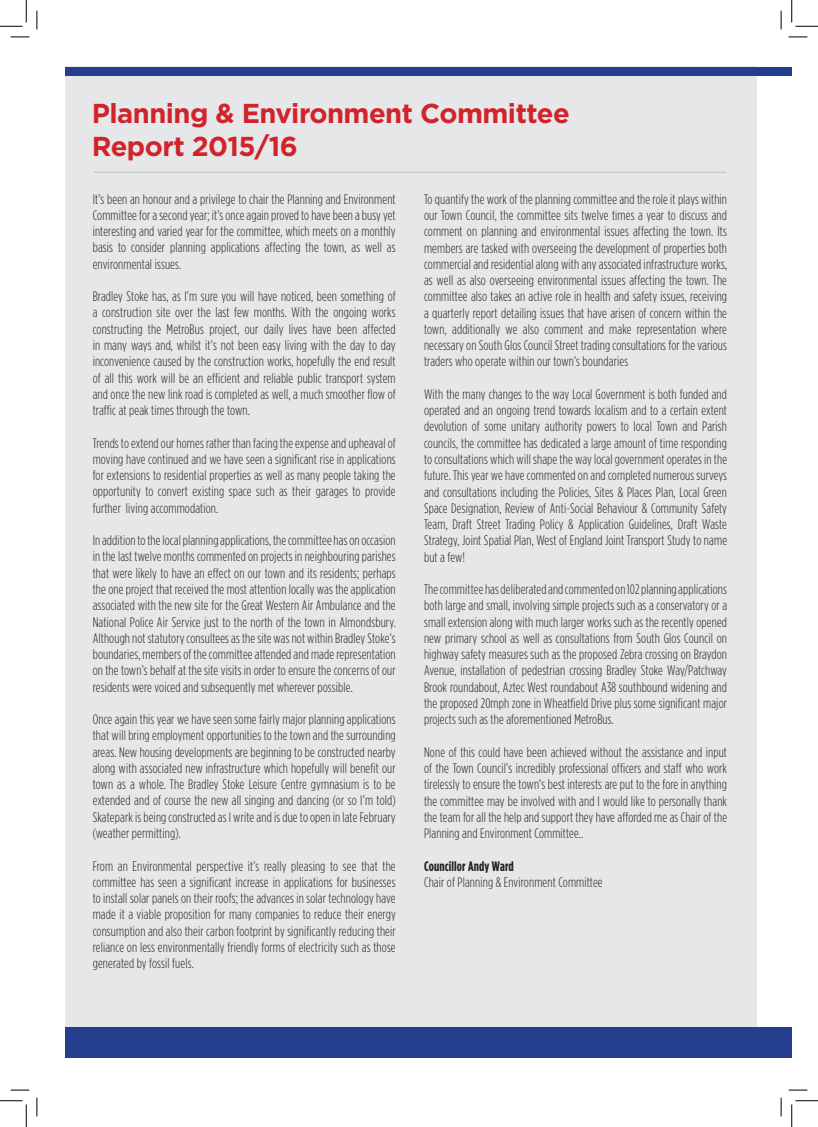
<style>
.page{position:relative;width:818px;height:1127px;background:#fff}
.page>*{position:absolute;margin:0;border:0;box-sizing:border-box;transform-origin:0 0}
.t1{font:700 27.38px/32.8px "Gotham HTF";letter-spacing:-.02em;color:#d1232a}
.t2{font:300 condensed 13.75px/16.2px "Gotham HTF";letter-spacing:.01em;color:#231f20;text-align:justify}
.t3{font:700 condensed 13.75px "Gotham HTF";letter-spacing:.01em;color:#231f20}
</style>
<div class="page">
<div style="left:65px;top:66px;width:691px;height:967px;background:#e6e7e9"></div>
<div style="left:65px;top:1026px;width:727px;height:30px;background:#253f8e"></div>
<hr style="left:94px;top:172px;width:632px;height:1px;background:#c7c8ca">
<div style="left:65px;top:67px;width:727px;height:9px;background:#253f8e"></div>
<svg style="left:11px;top:36px;width:18px;height:2px"></svg>
<svg style="left:788px;top:36px;width:19px;height:2px"></svg>
<svg style="left:11px;top:1089px;width:18px;height:1px"></svg>
<svg style="left:788px;top:1089px;width:19px;height:1px"></svg>
<svg style="left:36px;top:11px;width:2px;height:18px"></svg>
<svg style="left:36px;top:1097px;width:2px;height:18px"></svg>
<svg style="left:780px;top:11px;width:2px;height:18px"></svg>
<svg style="left:780px;top:1097px;width:2px;height:18px"></svg>
<svg style="left:0;top:0;width:27px;height:27px"></svg>
<svg style="left:0;top:1100px;width:27px;height:26px"></svg>
<svg style="left:791px;top:0;width:27px;height:27px"></svg>
<svg style="left:791px;top:1100px;width:27px;height:26px"></svg>
<h1 class="t1" style="left:92px;top:96px;width:479px">Planning &amp; Environment Committee<br>Report 2015/16</h1>
<p class="t2" style="left:93px;top:190px;width:304px">It’s been an honour and a privilege to chair the Planning and Environment Committee for a second year; it’s once again proved to have been a busy yet interesting and varied year for the committee, which meets on a monthly basis to consider planning applications affecting the town, as well as environmental issues.</p>
<p class="t2" style="left:93px;top:288px;width:305px">Bradley Stoke has, as I’m sure you will have noticed, been something of a construction site over the last few months. With the ongoing works constructing the MetroBus project, our daily lives have been affected in many ways and, whilst it’s not been easy living with the day to day inconvenience caused by the construction works, hopefully the end result of all this work will be an efficient and reliable public transport system and once the new link road is completed as well, a much smoother flow of traffic at peak times through the town.</p>
<p class="t2" style="left:93px;top:434px;width:305px">Trends to extend our homes rather than facing the expense and upheaval of moving have continued and we have seen a significant rise in applications for extensions to residential properties as well as many people taking the opportunity to convert existing space such as their garages to provide further living accommodation.</p>
<p class="t2" style="left:93px;top:532px;width:305px">In addition to the local planning applications, the committee has on occasion in the last twelve months commented on projects in neighbouring parishes that were likely to have an effect on our town and its residents; perhaps the one project that received the most attention locally was the application associated with the new site for the Great Western Air Ambulance and the National Police Air Service just to the north of the town in Almondsbury.<br>Although not statutory consultees as the site was not within Bradley Stoke’s boundaries, members of the committee attended and made representation on the town’s behalf at the site visits in order to ensure the concerns of our residents were voiced and subsequently met wherever possible.</p>
<p class="t2" style="left:93px;top:710px;width:305px">Once again this year we have seen some fairly major planning applications that will bring employment opportunities to the town and the surrounding areas. New housing developments are beginning to be constructed nearby along with associated new infrastructure which hopefully will benefit our town as a whole. The Bradley Stoke Leisure Centre gymnasium is to be extended and of course the new all singing and dancing (or so I’m told)<br>Skatepark is being constructed as I write and is due to open in late February (weather permitting).</p>
<p class="t2" style="left:93px;top:857px;width:305px">From an Environmental perspective it’s really pleasing to see that the committee has seen a significant increase in applications for businesses to install solar panels on their roofs; the advances in solar technology have made it a viable proposition for many companies to reduce their energy consumption and also their carbon footprint by significantly reducing their reliance on less environmentally friendly forms of electricity such as those generated by fossil fuels.</p>
<p class="t2" style="left:424px;top:191px;width:305px">To quantify the work of the planning committee and the role it plays within our Town Council, the committee sits twelve times a year to discuss and comment on planning and environmental issues affecting the town. Its members are tasked with overseeing the development of properties both commercial and residential along with any associated infrastructure works, as well as also overseeing environmental issues affecting the town. The committee also takes an active role in health and safety issues, receiving a quarterly report detailing issues that have arisen of concern within the town, additionally we also comment and make representation where necessary on South Glos Council Street trading consultations for the various traders who operate within our town’s boundaries</p>
<p class="t2" style="left:424px;top:386px;width:305px">With the many changes to the way Local Government is both funded and operated and an ongoing trend towards localism and to a certain extent devolution of some unitary authority powers to local Town and Parish councils, the committee has dedicated a large amount of time responding to consultations which will shape the way local government operates in the future. This year we have commented on and completed numerous surveys and consultations including the Policies, Sites &amp; Places Plan, Local Green Space Designation, Review of Anti-Social Behaviour &amp; Community Safety Team, Draft Street Trading Policy &amp; Application Guidelines, Draft Waste Strategy, Joint Spatial Plan, West of England Joint Transport Study to name but a few!</p>
<p class="t2" style="left:424px;top:581px;width:305px">The committee has deliberated and commented on 102 planning applications both large and small, involving simple projects such as a conservatory or a small extension along with much larger works such as the recently opened new primary school as well as consultations from South Glos Council on highway safety measures such as the proposed Zebra crossing on Braydon Avenue, installation of pedestrian crossing Bradley Stoke Way/Patchway Brook roundabout, Aztec West roundabout A38 southbound widening and the proposed 20mph zone in Wheatfield Drive plus some significant major projects such as the aforementioned MetroBus.</p>
<p class="t2" style="left:424px;top:743px;width:305px">None of this could have been achieved without the assistance and input of the Town Council’s incredibly professional officers and staff who work tirelessly to ensure the town’s best interests are put to the fore in anything the committee may be involved with and I would like to personally thank the team for all the help and support they have afforded me as Chair of the Planning and Environment Committee..</p>
<p class="t3" style="left:424px;top:857px;width:91px">Councillor Andy Ward</p>
<p class="t2" style="left:424px;top:873px;width:180px">Chair of Planning &amp; Environment Committee</p>
</div>
